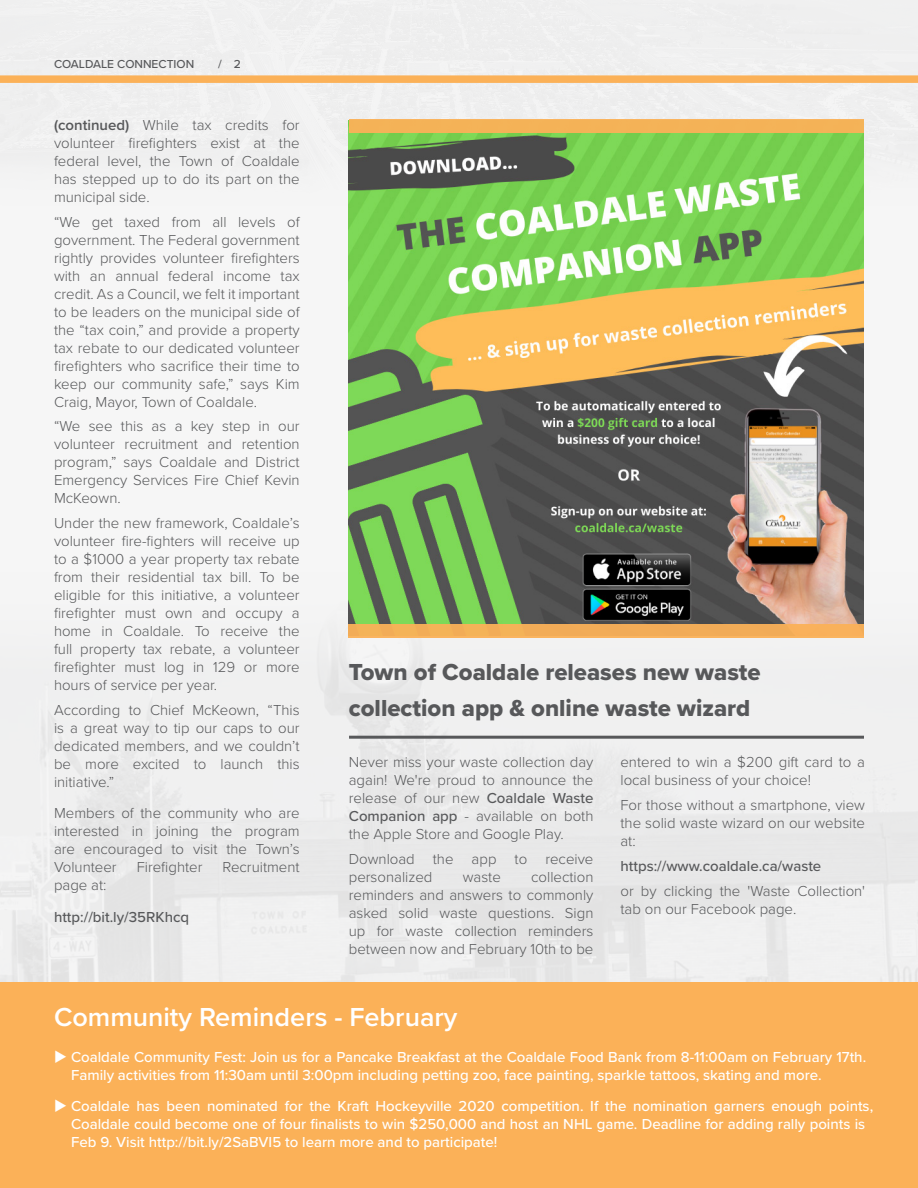
<style>
.page{position:relative;width:918px;height:1188px;background:#f5f5f5}
.page>*{position:absolute;margin:0;border:0;box-sizing:border-box;transform-origin:0 0}
.t1{font:600 27px "Proxima Nova";color:#fff}
.t2{font:24px/36px "Proxima Nova Extrabld";color:#57585a}
.t3{font:300 15px/18px "Proxima Nova";color:#57585a;text-align:justify}
.t4{font:500 15px/18px "Proxima Nova";color:#fff}
.t5{font:500 15px "Proxima Nova";color:#57585a}
.t6{font:500 12px "Proxima Nova";color:#57585a}
.s1{font-weight:600}
.s2{font-weight:500}
</style>
<div class="page">
<div style="left:0;top:75px;width:918px;height:8px;background:#fbb158"></div>
<hr style="left:621px;top:289px;width:244px;height:1px;background:#fff">
<div style="left:0;top:983px;width:918px;height:205px;background:#fbb158"></div>
<img style="left:349px;top:133px;width:515px;height:491px">
<div style="left:349px;top:624px;width:515px;height:14px;background:#f2ac57"></div>
<div style="left:349px;top:119px;width:515px;height:14px;background:#f4b257"></div>
<hr style="left:349px;top:736px;width:515px;height:3px;background:#57585a">
<p class="t6" style="left:54px;top:55px;width:142px">COALDALE CONNECTION</p>
<p class="t6" style="left:218px;top:55px;width:24px">/ 2</p>
<p class="t3" style="left:54px;top:115px;width:247px"><span class="s1">(continued)</span> While tax credits for volunteer firefighters exist at the federal level, the Town of Coaldale has stepped up to do its part on the municipal side.</p>
<p class="t3" style="left:54px;top:212px;width:247px">“We get taxed from all levels of government. The Federal government rightly provides volunteer firefighters with an annual federal income tax credit. As a Council, we felt it important to be leaders on the municipal side of the “tax coin,” and provide a property tax rebate to our dedicated volunteer firefighters who sacrifice their time to keep our community safe,” says Kim Craig, Mayor, Town of Coaldale.</p>
<p class="t3" style="left:54px;top:417px;width:247px">“We see this as a key step in our volunteer recruitment and retention program,” says Coaldale and District Emergency Services Fire Chief Kevin McKeown.</p>
<p class="t3" style="left:54px;top:513px;width:247px">Under the new framework, Coaldale’s volunteer fire-fighters will receive up to a $1000 a year property tax rebate from their residential tax bill. To be eligible for this initiative, a volunteer firefighter must own and occupy a home in Coaldale. To receive the full property tax rebate, a volunteer firefighter must log in 129 or more hours of service per year.</p>
<p class="t3" style="left:54px;top:700px;width:247px">According to Chief McKeown, “This is a great way to tip our caps to our dedicated members, and we couldn’t be more excited to launch this initiative.”</p>
<p class="t3" style="left:54px;top:804px;width:247px">Members of the community who are interested in joining the program are encouraged to visit the Town’s Volunteer</p>
<p class="t3" style="left:137px;top:858px;width:67px">Firefighter</p>
<p class="t3" style="left:223px;top:858px;width:79px">Recruitment</p>
<p class="t3" style="left:54px;top:876px;width:54px">page at:</p>
<p class="t5" style="left:54px;top:906px;width:137px">http://bit.ly/35RKhcq</p>
<p class="t2" style="left:349px;top:653px;width:413px">Town of Coaldale releases new waste collection app &amp; online waste wizard</p>
<p class="t3" style="left:349px;top:752px;width:246px">Never miss your waste collection day again! We're proud to announce the release of our new <span class="s2">Coaldale Waste Companion app</span> - available on both the Apple Store and Google Play.</p>
<p class="t3" style="left:349px;top:849px;width:246px">Download the app to receive personalized</p>
<p class="t3" style="left:620px;top:752px;width:246px">entered to win a $200 gift card to a local business of your choice!</p>
<p class="t3" style="left:620px;top:795px;width:246px">For those without a smartphone, view the solid waste wizard on our website at:</p>
<p class="t5" style="left:620px;top:855px;width:202px">https://www.coaldale.ca/waste</p>
<p class="t3" style="left:620px;top:881px;width:246px">or by clicking the 'Waste Collection' tab on our Facebook page.</p>
<p class="t3" style="left:349px;top:867px;width:246px;text-indent:182px">collection reminders and answers to commonly asked solid waste questions. Sign up for waste collection reminders between now and February 10th to be</p>
<p class="t3" style="left:463px;top:867px;width:40px">waste</p>
<p class="t1" style="left:54px;top:996px;width:405px">Community Reminders - February</p>
<p class="t4" style="left:71px;top:1047px;width:797px;text-indent:-17px">◆ Coaldale Community Fest: Join us for a Pancake Breakfast at the Coaldale Food Bank from 8-11:00am on February 17th.<br>Family activities from 11:30am until 3:00pm including petting zoo, face painting, sparkle tattoos, skating and more.</p>
<p class="t4" style="left:71px;top:1097px;width:804px;text-indent:-17px">◆ Coaldale has been nominated for the Kraft Hockeyville 2020 competition. If the nomination garners enough points,<br>Coaldale could become one of four finalists to win $250,000 and host an NHL game. Deadline for adding rally points is<br>Feb 9. Visit http://bit.ly/2SaBVI5 to learn more and to participate!</p>
</div>
